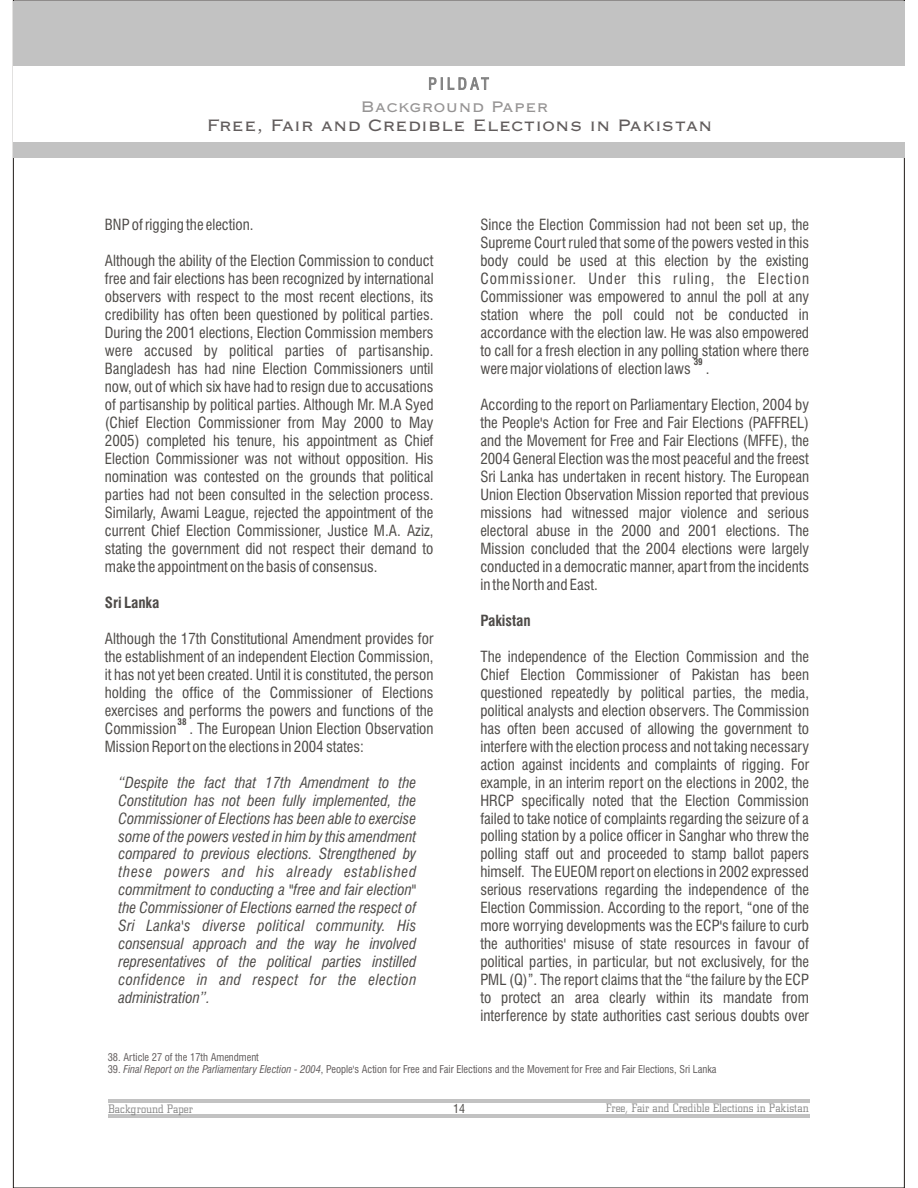
<style>
.page{position:relative;width:918px;height:1188px;background:#fff}
.page>*{position:absolute;margin:0;border:0;box-sizing:border-box;transform-origin:0 0}
.t1{font:21.75px "Copprpl Goth BT";color:#615c5c}
.t2{font:20.1px "Copprpl Goth BT";color:#969494}
.t3{font:15px/18px "Swis 721 Cn BT";color:#4d4a47;text-align:justify}
.t4{font:italic 15px/18px "Swis 721 Cn BT";letter-spacing:.03em;color:#4d4a47;text-align:justify}
.t5{font:700 15px "Swis 721 Cn BT";color:#4d4a47}
.t6{font:12.75px "City D Lig";color:#828282}
.t7{font:12px "Swis 721 Cn BT";color:#4d4a47}
.t8{font:10.5px "Swis 721 Cn BT";color:#615c5c}
.t9{font:700 9px "Swis 721 Cn BT";color:#4d4a47}
.s1{font-style:italic}
</style>
<div class="page">
<hr style="left:108px;top:1099px;width:702px;height:3px;background:#c2c2c2">
<hr style="left:108px;top:1114px;width:702px;height:3px;background:#c2c2c2">
<div style="left:13px;top:2px;width:892px;height:156px;background:#c2c2c2"></div>
<div style="left:13px;top:66px;width:892px;height:75px;background:#fff"></div>
<svg style="left:429px;top:77px;width:60px;height:13px"></svg>
<h2 class="t2" style="left:361px;top:97px;width:190px">Background Paper</h2>
<h1 class="t1" style="left:206px;top:115px;width:508px">Free, Fair and Credible Elections in Pakistan</h1>
<p class="t3" style="left:105px;top:217px;width:150px">BNP of rigging the election.</p>
<p class="t3" style="left:105px;top:253px;width:330px">Although the ability of the Election Commission to conduct free and fair elections has been recognized by international observers with respect to the most recent elections, its credibility has often been questioned by political parties.<br>During the 2001 elections, Election Commission members were accused by political parties of partisanship.<br>Bangladesh has had nine Election Commissioners until now, out of which six have had to resign due to accusations of partisanship by political parties. Although Mr. M.A Syed (Chief Election Commissioner from May 2000 to May 2005) completed his tenure, his appointment as Chief Election Commissioner was not without opposition. His nomination was contested on the grounds that political parties had not been consulted in the selection process.<br>Similarly, Awami League, rejected the appointment of the current Chief Election Commissioner, Justice M.A. Aziz, stating the government did not respect their demand to make the appointment on the basis of consensus.</p>
<p class="t5" style="left:105px;top:596px;width:56px">Sri Lanka</p>
<p class="t3" style="left:105px;top:631px;width:330px">Although the 17th Constitutional Amendment provides for the establishment of an independent Election Commission, it has not yet been created. Until it is constituted, the person holding the office of the Commissioner of Elections exercises and performs the powers and functions of the</p>
<p class="t9" style="left:178px;top:718px;width:10px">38</p>
<p class="t3" style="left:105px;top:721px;width:330px">Commission . The European Union Election Observation<br>Mission Report on the elections in 2004 states:</p>
<p class="t4" style="left:119px;top:775px;width:299px">“Despite the fact that 17th Amendment to the Constitution has not been fully implemented, the Commissioner of Elections has been able to exercise some of the powers vested in him by this amendment compared to previous elections. Strengthened by these powers and his already established commitment to conducting a "free and fair election" the Commissioner of Elections earned the respect of Sri Lanka's diverse political community. His consensual approach and the way he involved representatives of the political parties instilled confidence in and respect for the election administration”.</p>
<p class="t3" style="left:480px;top:217px;width:330px">Since the Election Commission had not been set up, the Supreme Court ruled that some of the powers vested in this body could be used at this election by the existing Commissioner. Under this ruling, the Election Commissioner was empowered to annul the poll at any station where the poll could not be conducted in accordance with the election law. He was also empowered to call for a fresh election in any polling station where there</p>
<p class="t9" style="left:694px;top:359px;width:10px">39</p>
<p class="t3" style="left:480px;top:361px;width:231px">were major violations of election laws .</p>
<p class="t3" style="left:480px;top:397px;width:330px">According to the report on Parliamentary Election, 2004 by the People's Action for Free and Fair Elections (PAFFREL) and the Movement for Free and Fair Elections (MFFE), the 2004 General Election was the most peaceful and the freest Sri Lanka has undertaken in recent history. The European Union Election Observation Mission reported that previous missions had witnessed major violence and serious electoral abuse in the 2000 and 2001 elections. The Mission concluded that the 2004 elections were largely conducted in a democratic manner, apart from the incidents in the North and East.</p>
<p class="t5" style="left:480px;top:614px;width:52px">Pakistan</p>
<p class="t3" style="left:480px;top:649px;width:330px">The independence of the Election Commission and the Chief Election Commissioner of Pakistan has been questioned repeatedly by political parties, the media, political analysts and election observers. The Commission has often been accused of allowing the government to interfere with the election process and not taking necessary action against incidents and complaints of rigging. For example, in an interim report on the elections in 2002, the HRCP specifically noted that the Election Commission failed to take notice of complaints regarding the seizure of a polling station by a police officer in Sanghar who threw the polling staff out and proceeded to stamp ballot papers himself. The EUEOM report on elections in 2002 expressed serious reservations regarding the independence of the Election Commission. According to the report, “one of the more worrying developments was the ECP's failure to curb the authorities' misuse of state resources in favour of political parties, in particular, but not exclusively, for the PML (Q)”. The report claims that the “the failure by the ECP to protect an area clearly within its mandate from interference by state authorities cast serious doubts over</p>
<p class="t8" style="left:108px;top:1053px;width:153px">38. Article 27 of the 17th Amendment</p>
<p class="t8" style="left:108px;top:1065px;width:610px">39. <span class="s1">Final Report on the Parliamentary Election - 2004</span>, People's Action for Free and Fair Elections and the Movement for Free and Fair Elections, Sri Lanka</p>
<p class="t6" style="left:108px;top:1102px;width:86px">Background Paper</p>
<p class="t7" style="left:453px;top:1104px;width:13px">14</p>
<p class="t6" style="left:606px;top:1102px;width:205px">Free, Fair and Credible Elections in Pakistan</p>
</div>
